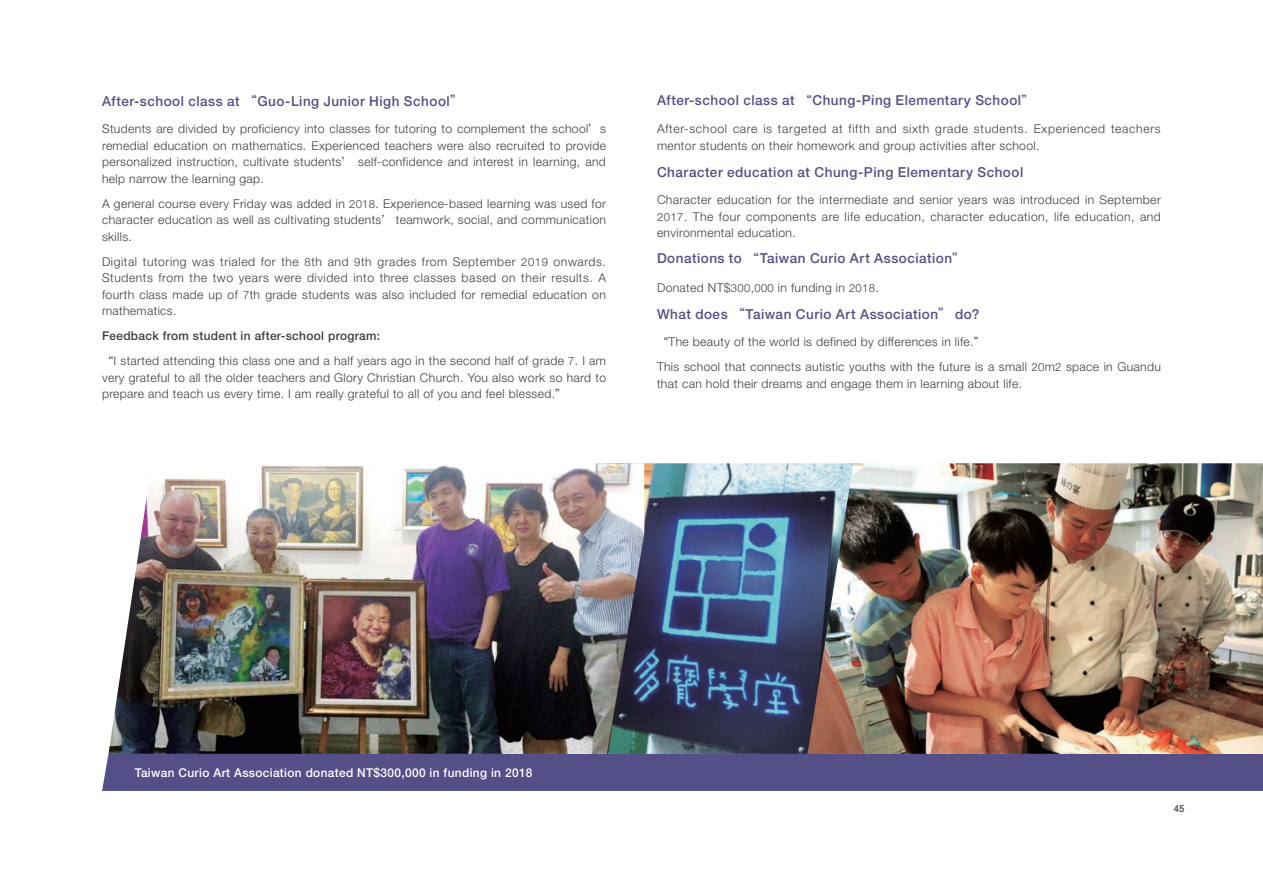
<style>
.page{position:relative;width:1263px;height:893px;background:#fff}
.page>*{position:absolute;margin:0;border:0;box-sizing:border-box;transform-origin:0 0}
.ch5__內容小標{font:500 13.8px "Helvetica Neue";letter-spacing:.04em;color:#544f87}
.all__內文_英文版{font:300 12.15px/16.5px "Helvetica Neue";letter-spacing:.03em;color:#3e3e3f;text-align:justify}
.all__內文_英文版-2{font:300 12.15px/16.5px "Helvetica Neue";letter-spacing:.055em;color:#3e3e3f}
.t1{font:500 12.15px "Helvetica Neue";letter-spacing:.03em;color:#fff}
.all__內文_英文版-3{font:500 12.15px "Helvetica Neue";letter-spacing:.03em;color:#3e3e3f}
.t2{font:500 9.75px "Helvetica Neue";color:#3e3e3f}
.s1{font-family:"DF Hei Std W7";font-weight:400;font-size:12.75px}
.s2{font-family:"DF Hei Std W5";font-weight:400;font-size:11.25px}
.s3{font-size:11.25px}
</style>
<div class="page">
<img style="left:644px;top:463px;width:163px;height:291px">
<div style="left:102px;top:754px;width:1161px;height:37px;background:#544f87"></div>
<img style="left:108px;top:463px;width:536px;height:291px">
<img style="left:807px;top:463px;width:456px;height:291px">
<p class="ch5__內容小標" style="left:102px;top:93px;width:362px">After-school class at <span class="s1">“</span>Guo-Ling Junior High School<span class="s1">”</span></p>
<p class="all__內文_英文版" style="left:102px;top:120px;width:506px">Students are divided by proficiency into classes for tutoring to complement the school<span class="s2">’</span>s remedial education on mathematics. Experienced teachers were also recruited to provide personalized instruction, cultivate students<span class="s2">’</span> self-confidence and interest in learning, and help narrow the learning gap.</p>
<p class="all__內文_英文版" style="left:102px;top:195px;width:505px">A general course every Friday was added in <span class="s3">2018</span>. Experience-based learning was used for character education as well as cultivating students<span class="s2">’</span> teamwork, social, and communication skills.</p>
<p class="all__內文_英文版" style="left:102px;top:253px;width:506px">Digital tutoring was trialed for the <span class="s3">8</span>th and <span class="s3">9</span>th grades from September <span class="s3">2019</span> onwards.<br>Students from the two years were divided into three classes based on their results. A fourth class made up of <span class="s3">7</span>th grade students was also included for remedial education on mathematics.</p>
<p class="all__內文_英文版-3" style="left:102px;top:329px;width:280px">Feedback from student in after-school program:</p>
<p class="all__內文_英文版" style="left:102px;top:352px;width:506px"><span class="s2">“</span>I started attending this class one and a half years ago in the second half of grade <span class="s3">7</span>. I am very grateful to all the older teachers and Glory Christian Church. You also work so hard to prepare and teach us every time. I am really grateful to all of you and feel blessed.<span class="s2">”</span></p>
<p class="ch5__內容小標" style="left:657px;top:92px;width:379px">After-school class at <span class="s1">“</span>Chung-Ping Elementary School<span class="s1">”</span></p>
<p class="all__內文_英文版-2" style="left:657px;top:120px;width:505px">After-school care is targeted at fifth and sixth grade students. Experienced teachers mentor students on their homework and group activities after school.</p>
<p class="ch5__內容小標" style="left:657px;top:164px;width:368px">Character education at Chung-Ping Elementary School</p>
<p class="all__內文_英文版" style="left:657px;top:191px;width:505px">Character education for the intermediate and senior years was introduced in September <span class="s3">2017</span>. The four components are life education, character education, life education, and environmental education.</p>
<p class="ch5__內容小標" style="left:657px;top:250px;width:309px">Donations to <span class="s1">“</span>Taiwan Curio Art Association<span class="s1">”</span></p>
<p class="all__內文_英文版" style="left:657px;top:279px;width:223px">Donated NT$<span class="s3">300</span>,<span class="s3">000</span> in funding in <span class="s3">2018</span>.</p>
<p class="ch5__內容小標" style="left:657px;top:306px;width:324px">What does <span class="s1">“</span>Taiwan Curio Art Association<span class="s1">”</span> do?</p>
<p class="all__內文_英文版" style="left:657px;top:333px;width:330px"><span class="s2">“</span>The beauty of the world is defined by differences in life.<span class="s2">”</span></p>
<p class="all__內文_英文版" style="left:657px;top:358px;width:505px">This school that connects autistic youths with the future is a small <span class="s3">20</span>m<span class="s3">2</span> space in Guandu that can hold their dreams and engage them in learning about life.</p>
<p class="t1" style="left:135px;top:765px;width:399px">Taiwan Curio Art Association donated NT$300,000 in funding in 2018</p>
<p class="t2" style="left:1174px;top:802px;width:12px">45</p>
</div>
